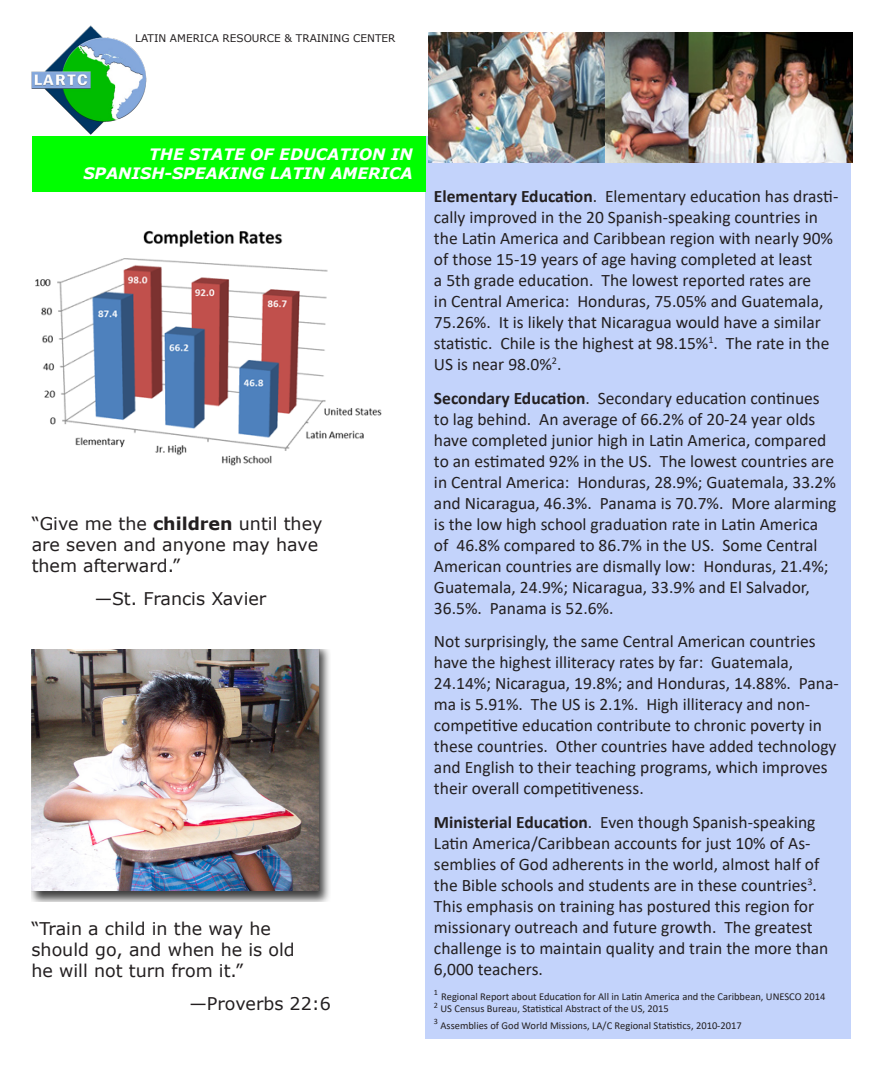
<style>
.page{position:relative;width:882px;height:1071px;background:#fff}
.page>*{position:absolute;margin:0;border:0;box-sizing:border-box;transform-origin:0 0}
.t1{font:17.5px/21px "Calibri";color:#231f20}
.t2{font:17.5px/21px "Verdana";color:#231f20}
.t3{font:italic 700 15.75px "Verdana";color:#fff}
.t4{font:10.5px "Calibri";color:#231f20}
.t5{font:10.5px "Verdana";color:#231f20}
.s1{font-weight:700}
</style>
<div class="page">
<div style="left:425px;top:136px;width:425px;height:904px;background:#c3d3fb"></div>
<div style="left:32px;top:136px;width:393px;height:56px;background:#0f0"></div>
<img style="left:31px;top:25px;width:116px;height:110px">
<img style="left:429px;top:33px;width:423px;height:129px">
<img style="left:35px;top:230px;width:347px;height:236px">
<img style="left:32px;top:650px;width:298px;height:252px">
<p class="t5" style="left:135px;top:31px;width:262px">LATIN AMERICA RESOURCE &amp; TRAINING CENTER</p>
<p class="t3" style="left:149px;top:143px;width:265px">THE STATE OF EDUCATION IN</p>
<p class="t3" style="left:83px;top:162px;width:331px">SPANISH-SPEAKING LATIN AMERICA</p>
<p class="t2" style="left:32px;top:513px;width:292px">“Give me the <span class="s1">children</span> until they are seven and anyone may have them afterward.”</p>
<p class="t2" style="left:95px;top:588px;width:173px">—St. Francis Xavier</p>
<p class="t2" style="left:32px;top:918px;width:265px">“Train a child in the way he should go, and when he is old he will not turn from it.”</p>
<p class="t2" style="left:189px;top:993px;width:143px">—Proverbs 22:6</p>
<p class="t1" style="left:434px;top:185px;width:406px"><span class="s1">Elementary Education</span>. Elementary education has drasti&shy;cally improved in the 20 Spanish-speaking countries in the Latin America and Caribbean region with nearly 90% of those 15-19 years of age having completed at least<br>a 5th grade education. The lowest reported rates are<br>in Central America: Honduras, 75.05% and Guatemala, 75.26%. It is likely that Nicaragua would have a similar statistic. Chile is the highest at 98.15%<sup>1</sup>. The rate in the US is near 98.0%<sup>2</sup>.</p>
<p class="t1" style="left:434px;top:387px;width:404px"><span class="s1">Secondary Education</span>. Secondary education continues to lag behind. An average of 66.2% of 20-24 year olds have completed junior high in Latin America, compared to an estimated 92% in the US. The lowest countries are in Central America: Honduras, 28.9%; Guatemala, 33.2% and Nicaragua, 46.3%. Panama is 70.7%. More alarming is the low high school graduation rate in Latin America of 46.8% compared to 86.7% in the US. Some Central American countries are dismally low: Honduras, 21.4%; Guatemala, 24.9%; Nicaragua, 33.9% and El Salvador, 36.5%. Panama is 52.6%.</p>
<p class="t1" style="left:434px;top:631px;width:406px">Not surprisingly, the same Central American countries have the highest illiteracy rates by far: Guatemala, 24.14%; Nicaragua, 19.8%; and Honduras, 14.88%. Pana&shy;ma is 5.91%. The US is 2.1%. High illiteracy and non&shy;competitive education contribute to chronic poverty in these countries. Other countries have added technology and English to their teaching programs, which improves their overall competitiveness.</p>
<p class="t1" style="left:434px;top:811px;width:396px"><span class="s1">Ministerial Education</span>. Even though Spanish-speaking Latin America/Caribbean accounts for just 10% of As&shy;semblies of God adherents in the world, almost half of the Bible schools and students are in these countries<sup>3</sup>.<br>This emphasis on training has postured this region for missionary outreach and future growth. The greatest challenge is to maintain quality and train the more than 6,000 teachers.</p>
<p class="t4" style="left:434px;top:989px;width:393px"><sup>1</sup> Regional Report about Education for All in Latin America and the Caribbean, UNESCO 2014</p>
<p class="t4" style="left:434px;top:1001px;width:236px"><sup>2</sup> US Census Bureau, Statistical Abstract of the US, 2015</p>
<p class="t4" style="left:434px;top:1018px;width:309px"><sup>3</sup> Assemblies of God World Missions, LA/C Regional Statistics, 2010-2017</p>
</div>
